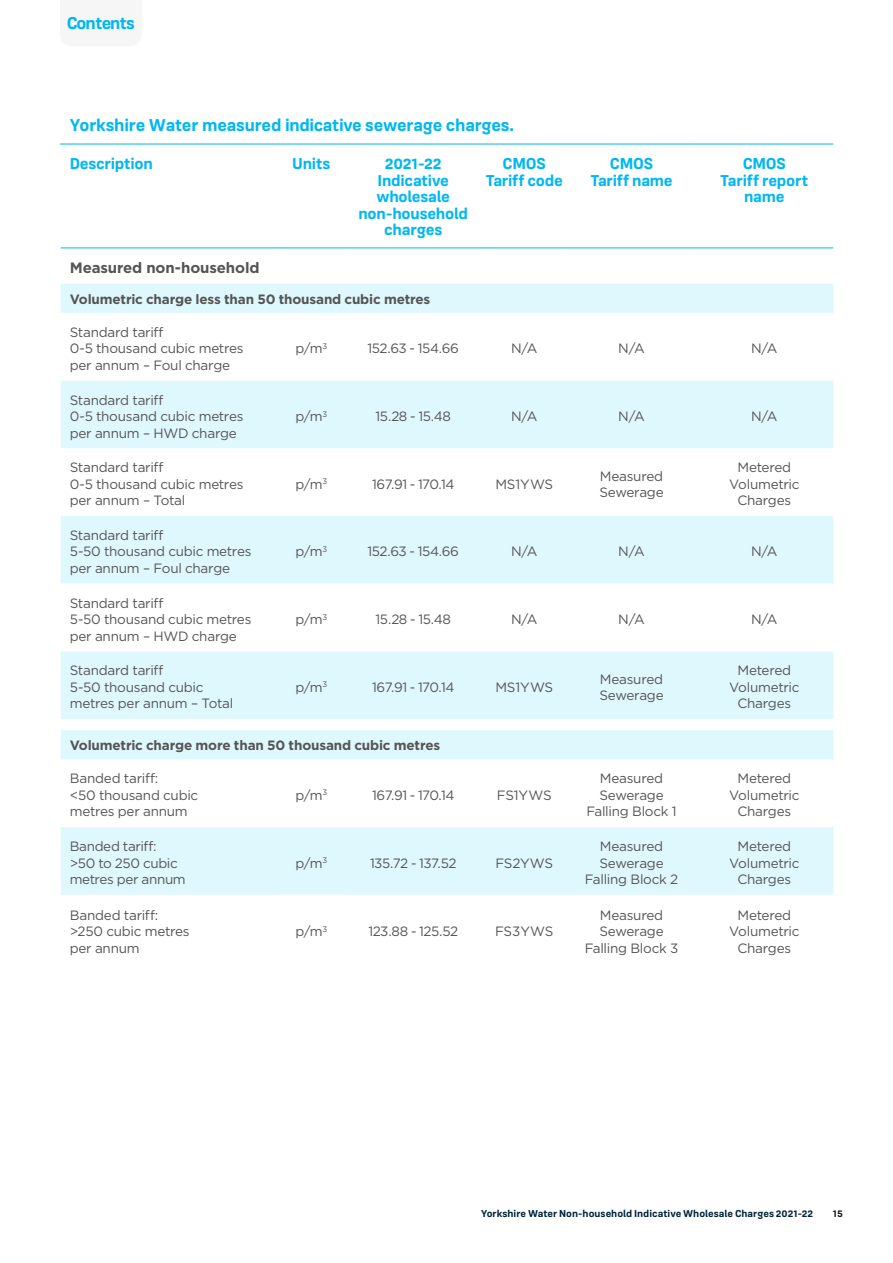
<style>
.page{position:relative;width:893px;height:1263px;background:#fff}
.page>*{position:absolute;margin:0;border:0;box-sizing:border-box;transform-origin:0 0}
.t1{font:700 18px "Frygia";letter-spacing:-.015em;color:#00b7f1}
.t2{font:700 18px "Frygia";letter-spacing:-.055em;color:#00b7f1}
.t3{font:700 16.5px/16.5px "Frygia";letter-spacing:-.015em;color:#00b7f1;text-align:center}
.t4{font:700 15px "Gotham";letter-spacing:-.01em;color:#555}
.t5{font:13.5px/16.5px "Gotham";letter-spacing:-.02em;color:#555}
.t6{font:700 13.5px "Gotham";letter-spacing:-.015em;color:#555}
.t7{font:13.5px "Gotham";letter-spacing:-.045em;color:#555}
.t8{font:700 10.5px "Frygia";letter-spacing:.005em;color:#002539}
.t9{font:700 10.5px "Frygia";color:#1a1a18}
</style>
<div class="page">
<svg style="left:61px;top:284px;width:772px;height:300px;fill:#dff8fe"></svg>
<svg style="left:61px;top:651px;width:772px;height:244px;fill:#dff8fe"></svg>
<hr style="left:60px;top:144px;width:217px;height:1px;background:#00b7f1">
<hr style="left:277px;top:144px;width:69px;height:1px;background:#00b7f1">
<hr style="left:346px;top:144px;width:135px;height:1px;background:#00b7f1">
<hr style="left:481px;top:144px;width:87px;height:1px;background:#00b7f1">
<hr style="left:568px;top:144px;width:127px;height:1px;background:#00b7f1">
<hr style="left:695px;top:144px;width:138px;height:1px;background:#00b7f1">
<hr style="left:61px;top:248px;width:216px;height:1px;background:#00b7f1">
<hr style="left:277px;top:248px;width:69px;height:1px;background:#00b7f1">
<hr style="left:346px;top:248px;width:135px;height:1px;background:#00b7f1">
<hr style="left:481px;top:248px;width:87px;height:1px;background:#00b7f1">
<hr style="left:568px;top:248px;width:127px;height:1px;background:#00b7f1">
<hr style="left:695px;top:248px;width:138px;height:1px;background:#00b7f1">
<h1 class="t2" style="left:67px;top:11px;width:70px">Contents</h1>
<h1 class="t1" style="left:70px;top:113px;width:446px">Yorkshire Water measured indicative sewerage charges.</h1>
<p class="t3" style="left:70px;top:155px;width:85px">Description</p>
<p class="t3" style="left:292px;top:155px;width:40px">Units</p>
<p class="t3" style="left:358px;top:155px;width:111px">2021-22<br>Indicative wholesale non-household charges</p>
<p class="t3" style="left:486px;top:155px;width:79px">CMOS<br>Tariff code</p>
<p class="t3" style="left:590px;top:155px;width:84px">CMOS<br>Tariff name</p>
<p class="t3" style="left:720px;top:155px;width:90px">CMOS<br>Tariff report name</p>
<p class="t4" style="left:70px;top:259px;width:191px">Measured non-household</p>
<p class="t6" style="left:70px;top:291px;width:362px">Volumetric charge less than 50 thousand cubic metres</p>
<p class="t5" style="left:70px;top:324px;width:175px">Standard tariff<br>0-5 thousand cubic metres per annum – Foul charge</p>
<p class="t5" style="left:295px;top:340px;width:33px">p/m<sup>3</sup></p>
<p class="t5" style="left:368px;top:340px;width:93px">152.63 - 154.66</p>
<p class="t5" style="left:511px;top:340px;width:28px">N/A</p>
<p class="t5" style="left:618px;top:340px;width:28px">N/A</p>
<p class="t5" style="left:751px;top:340px;width:28px">N/A</p>
<p class="t5" style="left:70px;top:391px;width:175px">Standard tariff<br>0-5 thousand cubic metres per annum – HWD charge</p>
<p class="t5" style="left:70px;top:459px;width:175px">Standard tariff<br>0-5 thousand cubic metres per annum – Total</p>
<p class="t5" style="left:70px;top:527px;width:183px">Standard tariff<br>5-50 thousand cubic metres per annum – Foul charge</p>
<p class="t5" style="left:70px;top:594px;width:183px">Standard tariff<br>5-50 thousand cubic metres per annum – HWD charge</p>
<p class="t5" style="left:295px;top:408px;width:33px">p/m<sup>3</sup></p>
<p class="t5" style="left:376px;top:408px;width:77px">15.28 - 15.48</p>
<p class="t5" style="left:511px;top:408px;width:28px">N/A</p>
<p class="t5" style="left:618px;top:408px;width:28px">N/A</p>
<p class="t5" style="left:751px;top:408px;width:28px">N/A</p>
<p class="t5" style="left:295px;top:475px;width:33px">p/m<sup>3</sup></p>
<p class="t7" style="left:372px;top:476px;width:84px">167.91 - 170.14</p>
<p class="t5" style="left:495px;top:475px;width:59px">MS1YWS</p>
<p class="t5" style="left:599px;top:467px;width:66px">Measured<br>Sewerage</p>
<p class="t5" style="left:729px;top:459px;width:72px;text-align:center">Metered<br>Volumetric<br>Charges</p>
<p class="t5" style="left:295px;top:543px;width:33px">p/m<sup>3</sup></p>
<p class="t5" style="left:368px;top:543px;width:93px">152.63 - 154.66</p>
<p class="t5" style="left:511px;top:543px;width:28px">N/A</p>
<p class="t5" style="left:618px;top:543px;width:28px">N/A</p>
<p class="t5" style="left:751px;top:543px;width:28px">N/A</p>
<p class="t5" style="left:295px;top:611px;width:33px">p/m<sup>3</sup></p>
<p class="t5" style="left:376px;top:611px;width:77px">15.28 - 15.48</p>
<p class="t5" style="left:511px;top:611px;width:28px">N/A</p>
<p class="t5" style="left:618px;top:611px;width:28px">N/A</p>
<p class="t5" style="left:751px;top:611px;width:28px">N/A</p>
<p class="t5" style="left:70px;top:662px;width:165px">Standard tariff<br>5-50 thousand cubic metres per annum – Total</p>
<p class="t5" style="left:295px;top:678px;width:33px">p/m<sup>3</sup></p>
<p class="t7" style="left:372px;top:680px;width:84px">167.91 - 170.14</p>
<p class="t5" style="left:495px;top:678px;width:59px">MS1YWS</p>
<p class="t5" style="left:599px;top:670px;width:66px">Measured<br>Sewerage</p>
<p class="t5" style="left:729px;top:662px;width:72px;text-align:center">Metered<br>Volumetric<br>Charges</p>
<p class="t6" style="left:70px;top:738px;width:372px">Volumetric charge more than 50 thousand cubic metres</p>
<p class="t5" style="left:70px;top:770px;width:130px">Banded tariff:<br>&lt;50 thousand cubic metres per annum</p>
<p class="t5" style="left:586px;top:770px;width:92px;text-align:center">Measured<br>Sewerage<br>Falling Block 1</p>
<p class="t5" style="left:729px;top:770px;width:72px;text-align:center">Metered<br>Volumetric<br>Charges</p>
<p class="t5" style="left:295px;top:787px;width:33px">p/m<sup>3</sup></p>
<p class="t7" style="left:372px;top:788px;width:84px">167.91 - 170.14</p>
<p class="t5" style="left:497px;top:787px;width:56px">FS1YWS</p>
<p class="t5" style="left:70px;top:838px;width:118px">Banded tariff:<br>&gt;50 to 250 cubic metres per annum</p>
<p class="t5" style="left:70px;top:906px;width:121px">Banded tariff: &gt;250 cubic metres per annum</p>
<p class="t5" style="left:295px;top:854px;width:33px">p/m<sup>3</sup></p>
<p class="t7" style="left:370px;top:855px;width:88px">135.72 - 137.52</p>
<p class="t5" style="left:495px;top:854px;width:59px">FS2YWS</p>
<p class="t5" style="left:295px;top:923px;width:33px">p/m<sup>3</sup></p>
<p class="t5" style="left:368px;top:923px;width:91px">123.88 - 125.52</p>
<p class="t5" style="left:495px;top:923px;width:60px">FS3YWS</p>
<p class="t5" style="left:585px;top:838px;width:95px;text-align:center">Measured<br>Sewerage<br>Falling Block 2</p>
<p class="t5" style="left:729px;top:838px;width:72px;text-align:center">Metered<br>Volumetric<br>Charges</p>
<p class="t5" style="left:585px;top:906px;width:95px;text-align:center">Measured<br>Sewerage<br>Falling Block 3</p>
<p class="t5" style="left:729px;top:906px;width:72px;text-align:center">Metered<br>Volumetric<br>Charges</p>
<p class="t8" style="left:481px;top:1206px;width:334px">Yorkshire Water Non-household Indicative Wholesale Charges 2021-22</p>
<p class="t9" style="left:833px;top:1206px;width:11px">15</p>
</div>
